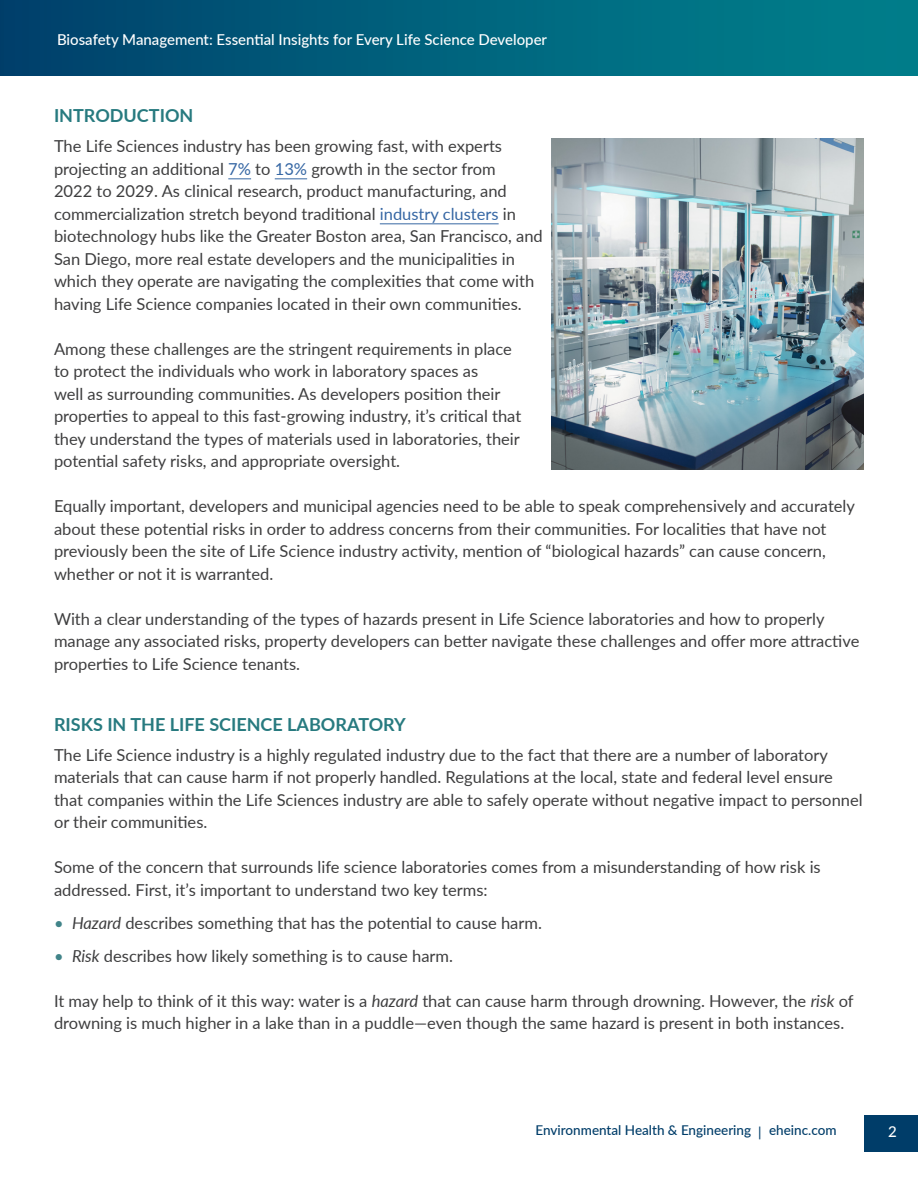
<style>
.page{position:relative;width:918px;height:1188px;background:#fff}
.page>*{position:absolute;margin:0;border:0;box-sizing:border-box;transform-origin:0 0}
.subtitle{font:700 18px "Lato";color:#277a7f}
.Body{font:16.5px/22.5px "Lato";color:#3e3e3f}
.t1{font:500 15px "Lato";color:#fff}
.t2{font:500 13.5px "Lato";color:#003d69}
.s1{color:#3667a4}
.s2{font-style:italic;color:#418489}
.s3{font-style:italic}
</style>
<div class="page">
<div style="left:0;top:0;width:918px;height:76px;background:linear-gradient(to right,#00426c,#00838d)"></div>
<div style="left:864px;top:1115px;width:54px;height:37px;background:#003d69"></div>
<svg style="left:228px;top:178px;width:23px;height:1px"></svg>
<hr style="left:275px;top:178px;width:32px;height:1px;background:#3667a4">
<hr style="left:380px;top:223px;width:119px;height:1px;background:#3667a4">
<img style="left:551px;top:139px;width:313px;height:331px">
<p class="t1" style="left:57px;top:29px;width:492px">Biosafety Management: Essential Insights for Every Life Science Developer</p>
<p class="subtitle" style="left:54px;top:103px;width:141px">INTRODUCTION</p>
<p class="Body" style="left:54px;top:135px;width:490px">The Life Sciences industry has been growing fast, with experts projecting an additional <span class="s1">7%</span> to <span class="s1">13%</span> growth in the sector from<br>2022 to 2029. As clinical research, product manufacturing, and commercialization stretch beyond traditional <span class="s1">industry clusters</span> in biotechnology hubs like the Greater Boston area, San Francisco, and San Diego, more real estate developers and the municipalities in which they operate are navigating the complexities that come with having Life Science companies located in their own communities.</p>
<p class="Body" style="left:54px;top:337px;width:469px">Among these challenges are the stringent requirements in place to protect the individuals who work in laboratory spaces as<br>well as surrounding communities. As developers position their properties to appeal to this fast-growing industry, it’s critical that they understand the types of materials used in laboratories, their potential safety risks, and appropriate oversight.</p>
<p class="Body" style="left:54px;top:495px;width:803px">Equally important, developers and municipal agencies need to be able to speak comprehensively and accurately about these potential risks in order to address concerns from their communities. For localities that have not previously been the site of Life Science industry activity, mention of “biological hazards” can cause concern, whether or not it is warranted.</p>
<p class="Body" style="left:54px;top:607px;width:807px">With a clear understanding of the types of hazards present in Life Science laboratories and how to properly manage any associated risks, property developers can better navigate these challenges and offer more attractive properties to Life Science tenants.</p>
<p class="subtitle" style="left:54px;top:711px;width:353px">RISKS IN THE LIFE SCIENCE LABORATORY</p>
<p class="Body" style="left:54px;top:743px;width:810px">The Life Science industry is a highly regulated industry due to the fact that there are a number of laboratory materials that can cause harm if not properly handled. Regulations at the local, state and federal level ensure that companies within the Life Sciences industry are able to safely operate without negative impact to personnel or their communities.</p>
<p class="Body" style="left:54px;top:855px;width:768px">Some of the concern that surrounds life science laboratories comes from a misunderstanding of how risk is addressed. First, it’s important to understand two key terms:</p>
<p class="Body" style="left:54px;top:911px;width:489px"><span class="s2">•</span> <span class="s3">Hazard</span> describes something that has the potential to cause harm.</p>
<p class="Body" style="left:54px;top:944px;width:400px"><span class="s2">•</span> <span class="s3">Risk</span> describes how likely something is to cause harm.</p>
<p class="Body" style="left:54px;top:989px;width:801px">It may help to think of it this way: water is a <span class="s3">hazard</span> that can cause harm through drowning. However, the <span class="s3">risk</span> of drowning is much higher in a lake than in a puddle—even though the same hazard is present in both instances.</p>
<p class="t2" style="left:536px;top:1121px;width:302px">Environmental Health &amp; Engineering | eheinc.com</p>
<p class="t1" style="left:888px;top:1120px;width:10px">2</p>
</div>
